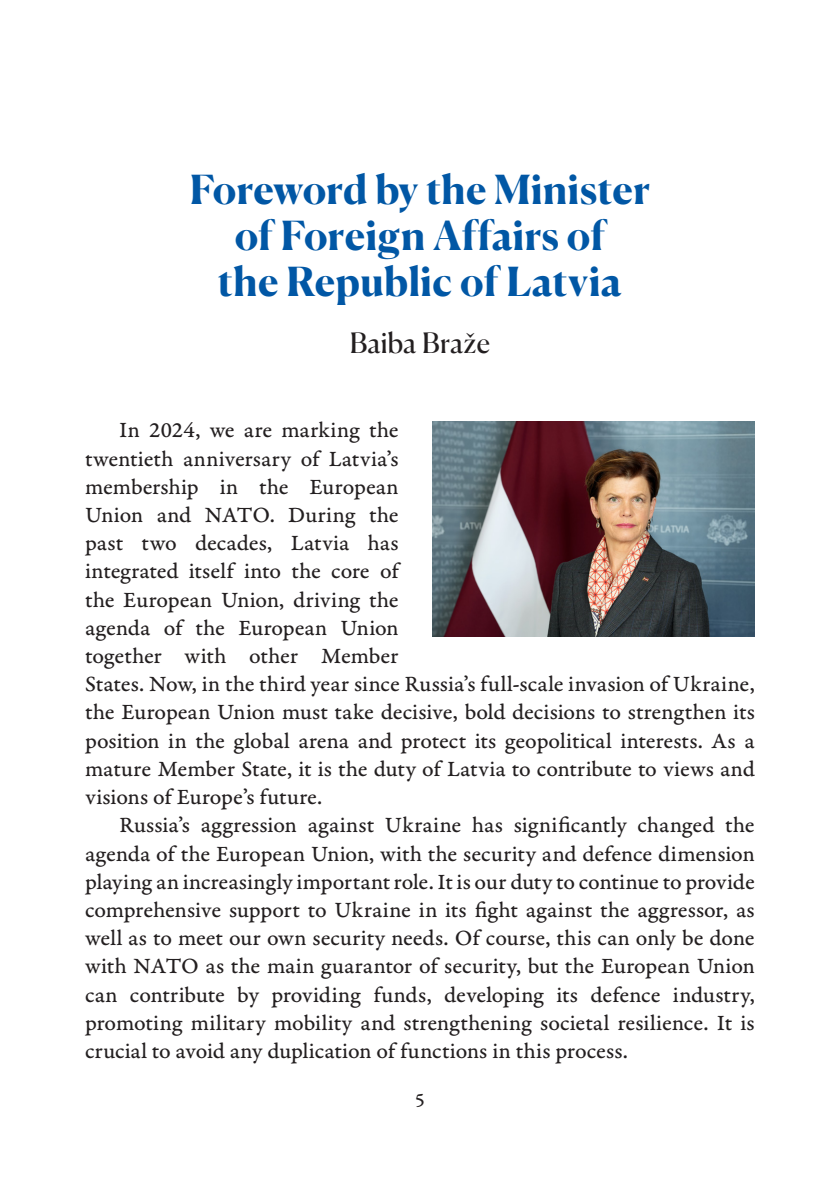
<style>
.page{position:relative;width:840px;height:1191px;background:#fff}
.page>*{position:absolute;margin:0;border:0;box-sizing:border-box;transform-origin:0 0}
.t1{font:700 40px/46px "Canela";letter-spacing:.01em;color:#0157a5;text-align:center}
.t2{font:28px "Canela";letter-spacing:.005em;color:#231f20}
.t3{font:23px/28.2px "Garamond Premr Pro Capt";letter-spacing:-.005em;color:#231f20}
.t4{font:20px "Garamond Premr Pro Capt";color:#231f20}
</style>
<div class="page">
<img style="left:432px;top:421px;width:322px;height:215px">
<h1 class="t1" style="left:190px;top:163px;width:461px">Foreword by the Minister of Foreign Affairs of<br>the Republic of Latvia</h1>
<p class="t2" style="left:350px;top:321px;width:142px">Baiba Braže</p>
<p class="t3" style="left:85px;top:416px;width:671px;text-indent:34px">In 2024, we are marking the<br>twentieth anniversary of Latvia’s<br>membership in the European<br>Union and NATO. During the<br>past two decades, Latvia has<br>integrated itself into the core of<br>the European Union, driving the<br>agenda of the European Union<br>together with other Member<br>States. Now, in the third year since Russia’s full-scale invasion of Ukraine, the European Union must take decisive, bold decisions to strengthen its position in the global arena and protect its geopolitical interests. As a mature Member State, it is the duty of Latvia to contribute to views and visions of Europe’s future.</p>
<p class="t3" style="left:85px;top:811px;width:671px;text-align:justify;text-indent:34px">Russia’s aggression against Ukraine has significantly changed the agenda of the European Union, with the security and defence dimension playing an increasingly important role. It is our duty to continue to provide comprehensive support to Ukraine in its fight against the aggressor, as well as to meet our own security needs. Of course, this can only be done with NATO as the main guarantor of security, but the European Union can contribute by providing funds, developing its defence industry, promoting military mobility and strengthening societal resilience. It is crucial to avoid any duplication of functions in this process.</p>
<p class="t4" style="left:415px;top:1088px;width:11px">5</p>
</div>
